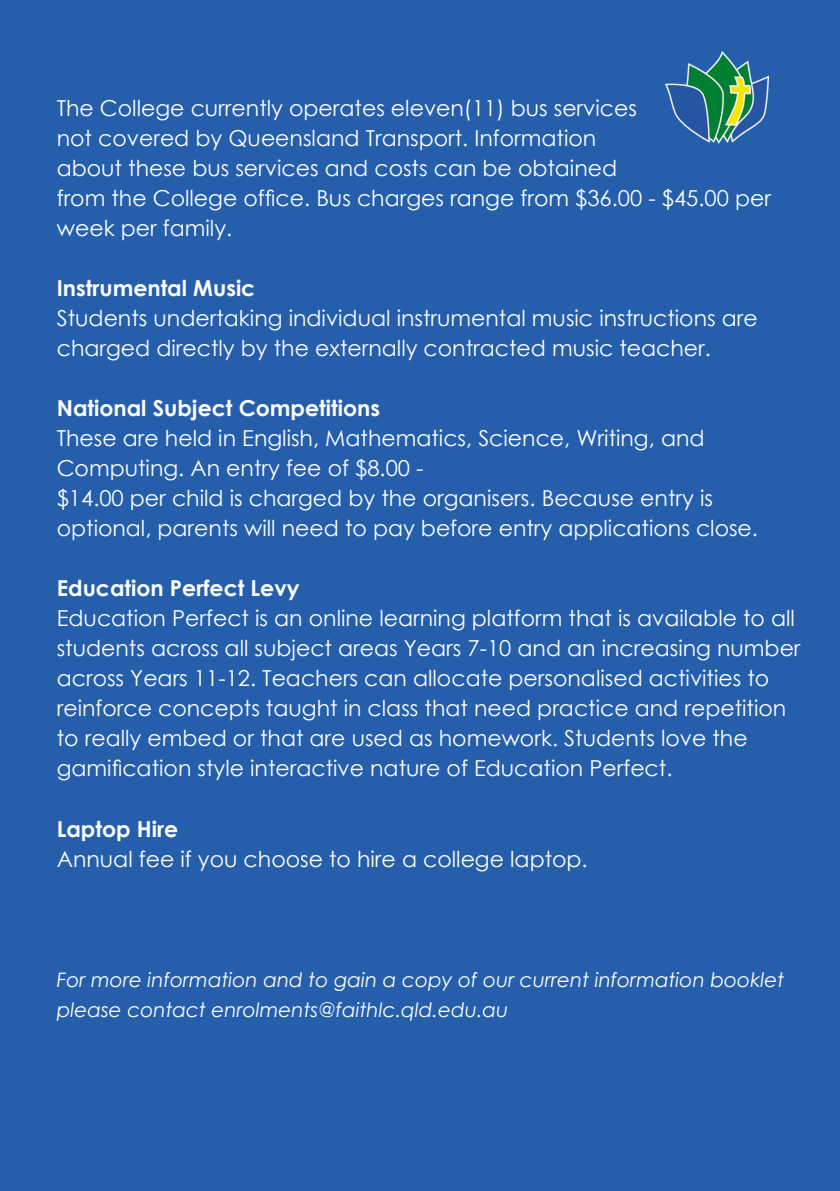
<style>
.page{position:relative;width:840px;height:1191px;background:#fff}
.page>*{position:absolute;margin:0;border:0;box-sizing:border-box;transform-origin:0 0}
.t1{font:22px/30px "Century Gothic";color:#fff}
.t2{font:700 22px "Century Gothic";color:#fff}
.t3{font:italic 20px/30px "Century Gothic";color:#fff}
</style>
<div class="page">
<div style="left:0;top:0;width:839px;height:1191px;background:#255fac"></div>
<img style="left:665px;top:51px;width:103px;height:92px">
<p class="t1" style="left:57px;top:93px;width:715px">The College currently operates eleven(11) bus services<br>not covered by Queensland Transport. Information<br>about these bus services and costs can be obtained<br>from the College office. Bus charges range from $36.00 - $45.00 per week per family.</p>
<p class="t2" style="left:57px;top:272px;width:200px">Instrumental Music</p>
<p class="t1" style="left:57px;top:303px;width:702px">Students undertaking individual instrumental music instructions are charged directly by the externally contracted music teacher.</p>
<p class="t2" style="left:57px;top:392px;width:324px">National Subject Competitions</p>
<p class="t1" style="left:57px;top:423px;width:649px">These are held in English, Mathematics, Science, Writing, and<br>Computing. An entry fee of $8.00 -</p>
<p class="t1" style="left:57px;top:483px;width:702px">$14.00 per child is charged by the organisers. Because entry is optional, parents will need to pay before entry applications close.</p>
<p class="t2" style="left:57px;top:572px;width:244px">Education Perfect Levy</p>
<p class="t1" style="left:57px;top:603px;width:745px">Education Perfect is an online learning platform that is available to all students across all subject areas Years 7-10 and an increasing number across Years 11-12. Teachers can allocate personalised activities to reinforce concepts taught in class that need practice and repetition to really embed or that are used as homework. Students love the gamification style interactive nature of Education Perfect.</p>
<p class="t2" style="left:57px;top:812px;width:123px">Laptop Hire</p>
<p class="t1" style="left:57px;top:843px;width:532px">Annual fee if you choose to hire a college laptop.</p>
<p class="t3" style="left:57px;top:964px;width:728px">For more information and to gain a copy of our current information booklet please contact enrolments@faithlc.qld.edu.au</p>
</div>
